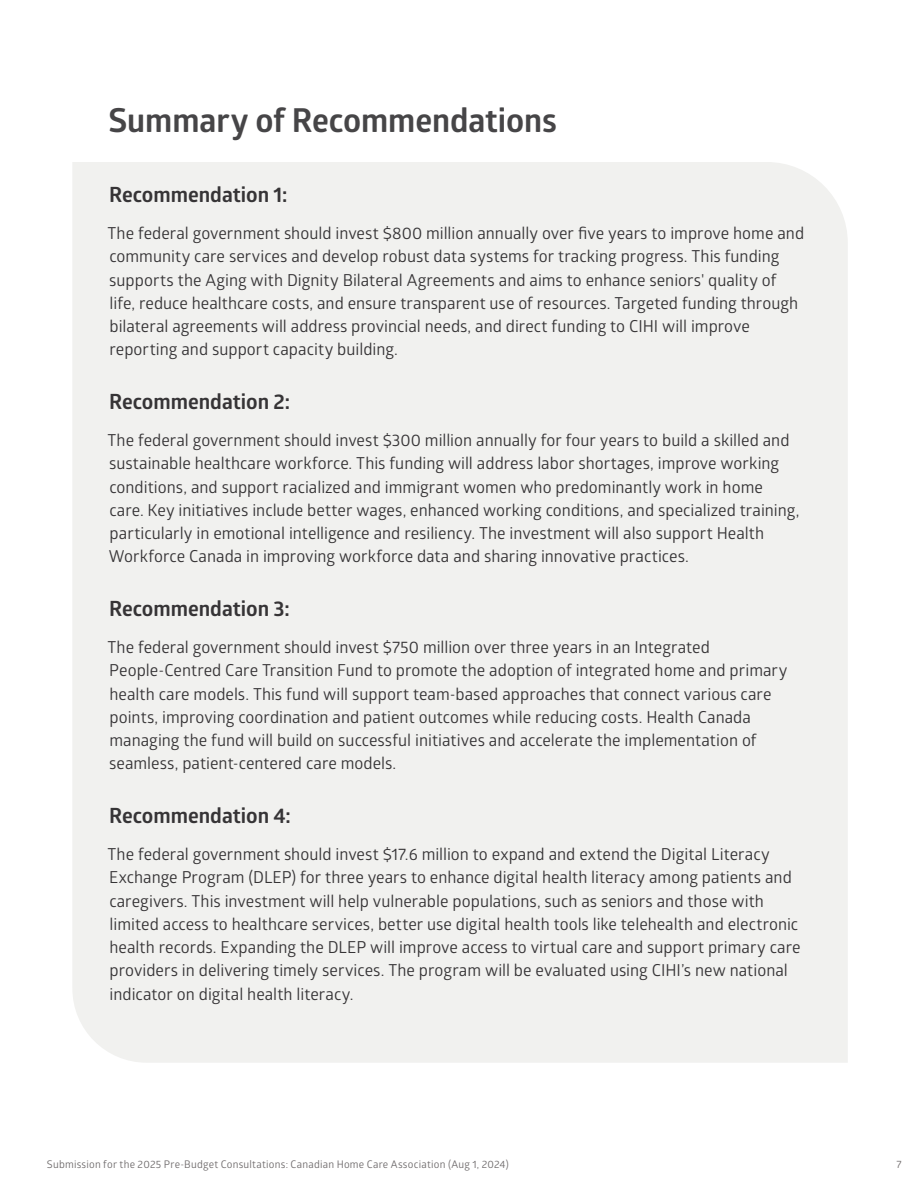
<style>
.page{position:relative;width:918px;height:1188px;background:#fff}
.page>*{position:absolute;margin:0;border:0;box-sizing:border-box;transform-origin:0 0}
.t1{font:700 33px "Glober";letter-spacing:-.005em;color:#464547}
.t2{font:700 21px "Glober";color:#363436}
.t3{font:16.5px/23.2px "Glober";color:#363436}
.t4{font:10.5px "Glober";letter-spacing:.02em;color:#6f6b6c}
</style>
<div class="page">
<div style="left:72px;top:162px;width:776px;height:901px;background:#f1f1ef"></div>
<h1 class="t1" style="left:109px;top:96px;width:450px">Summary of Recommendations</h1>
<p class="t2" style="left:109px;top:180px;width:180px">Recommendation 1:</p>
<p class="t3" style="left:108px;top:221px;width:698px">The federal government should invest $800 million annually over five years to improve home and community care services and develop robust data systems for tracking progress. This funding supports the Aging with Dignity Bilateral Agreements and aims to enhance seniors' quality of life, reduce healthcare costs, and ensure transparent use of resources. Targeted funding through bilateral agreements will address provincial needs, and direct funding to CIHI will improve reporting and support capacity building.</p>
<p class="t2" style="left:109px;top:387px;width:182px">Recommendation 2:</p>
<p class="t3" style="left:108px;top:428px;width:693px">The federal government should invest $300 million annually for four years to build a skilled and sustainable healthcare workforce. This funding will address labor shortages, improve working conditions, and support racialized and immigrant women who predominantly work in home care. Key initiatives include better wages, enhanced working conditions, and specialized training, particularly in emotional intelligence and resiliency. The investment will also support Health Workforce Canada in improving workforce data and sharing innovative practices.</p>
<p class="t2" style="left:109px;top:594px;width:182px">Recommendation 3:</p>
<p class="t3" style="left:108px;top:635px;width:681px">The federal government should invest $750 million over three years in an Integrated People-Centred Care Transition Fund to promote the adoption of integrated home and primary health care models. This fund will support team-based approaches that connect various care points, improving coordination and patient outcomes while reducing costs. Health Canada managing the fund will build on successful initiatives and accelerate the implementation of seamless, patient-centered care models.</p>
<p class="t2" style="left:109px;top:801px;width:183px">Recommendation 4:</p>
<p class="t3" style="left:108px;top:842px;width:695px">The federal government should invest $17.6 million to expand and extend the Digital Literacy Exchange Program (DLEP) for three years to enhance digital health literacy among patients and caregivers. This investment will help vulnerable populations, such as seniors and those with limited access to healthcare services, better use digital health tools like telehealth and electronic health records. Expanding the DLEP will improve access to virtual care and support primary care providers in delivering timely services. The program will be evaluated using CIHI’s new national indicator on digital health literacy.</p>
<p class="t4" style="left:47px;top:1157px;width:463px">Submission for the 2025 Pre-Budget Consultations: Canadian Home Care Association (Aug 1, 2024)</p>
<p class="t4" style="left:897px;top:1157px;width:7px">7</p>
</div>
